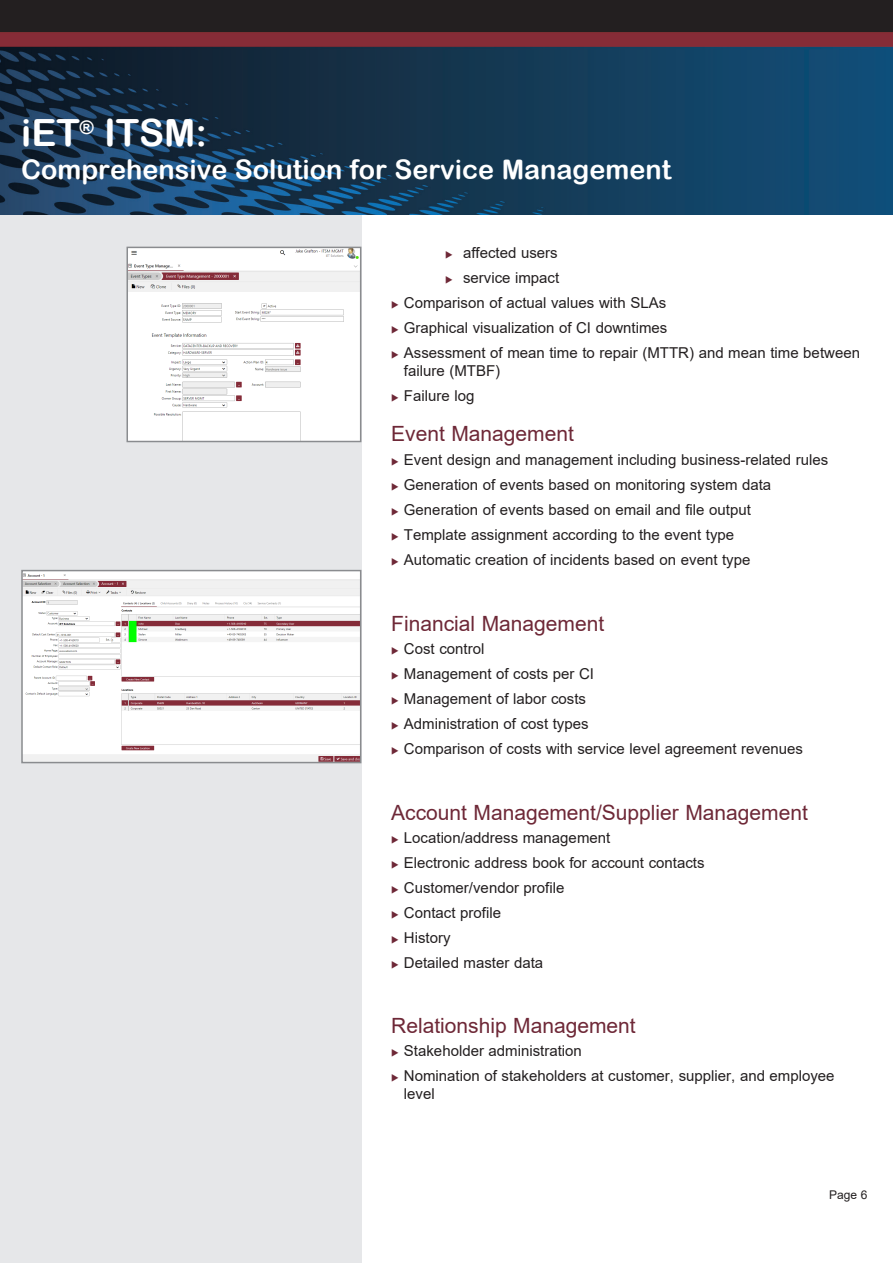
<style>
.page{position:relative;width:893px;height:1263px;background:#fff}
.page>*{position:absolute;margin:0;border:0;box-sizing:border-box;transform-origin:0 0}
.DS_Headline{font:37.5px "Arial Rounded MT Bold";color:#fff}
.DS_Headline-2{font:27px "Arial Rounded MT Bold";color:#fff}
.DS_Text_Headline{font:21px "Arial";color:#6e2837}
.DS_Features_Text{font:15px/18px "Arial";color:#231f20}
.t1{font:12px "Arial";color:#231f20}
.s1{color:#6e2837}
</style>
<div class="page">
<div style="left:0;top:204px;width:361px;height:1059px;background:#e6e7e9"></div>
<img style="left:0;top:0;width:893px;height:214px">
<img style="left:24px;top:573px;width:334px;height:187px">
<div style="left:21px;top:570px;width:340px;height:193px;border:2px solid #8a8c8f"></div>
<img style="left:129px;top:250px;width:229px;height:189px">
<div style="left:126px;top:247px;width:235px;height:195px;border:2px solid #8a8c8f"></div>
<p class="DS_Headline" style="left:21px;top:111px;width:187px">iET<sup>®</sup> ITSM:</p>
<p class="DS_Headline-2" style="left:21px;top:153px;width:651px">Comprehensive Solution for Service Management</p>
<p class="DS_Features_Text" style="left:445px;top:243px;width:114px"><span class="s1">◆</span> affected users</p>
<p class="DS_Features_Text" style="left:445px;top:268px;width:116px"><span class="s1">◆</span> service impact</p>
<p class="DS_Features_Text" style="left:391px;top:293px;width:276px"><span class="s1">◆</span> Comparison of actual values with SLAs</p>
<p class="DS_Features_Text" style="left:391px;top:318px;width:278px"><span class="s1">◆</span> Graphical visualization of CI downtimes</p>
<p class="DS_Features_Text" style="left:404px;top:343px;width:458px;text-indent:-13px"><span class="s1">◆</span> Assessment of mean time to repair (MTTR) and mean time between failure (MTBF)</p>
<p class="DS_Features_Text" style="left:391px;top:386px;width:85px"><span class="s1">◆</span> Failure log</p>
<p class="DS_Text_Headline" style="left:391px;top:420px;width:184px">Event Management</p>
<p class="DS_Features_Text" style="left:391px;top:450px;width:439px"><span class="s1">◆</span> Event design and management including business-related rules</p>
<p class="DS_Features_Text" style="left:391px;top:475px;width:382px"><span class="s1">◆</span> Generation of events based on monitoring system data</p>
<p class="DS_Features_Text" style="left:391px;top:500px;width:361px"><span class="s1">◆</span> Generation of events based on email and file output</p>
<p class="DS_Features_Text" style="left:391px;top:525px;width:344px"><span class="s1">◆</span> Template assignment according to the event type</p>
<p class="DS_Features_Text" style="left:391px;top:550px;width:361px"><span class="s1">◆</span> Automatic creation of incidents based on event type</p>
<p class="DS_Text_Headline" style="left:391px;top:609px;width:215px">Financial Management</p>
<p class="DS_Features_Text" style="left:391px;top:640px;width:95px"><span class="s1">◆</span> Cost control</p>
<p class="DS_Features_Text" style="left:391px;top:665px;width:204px"><span class="s1">◆</span> Management of costs per CI</p>
<p class="DS_Features_Text" style="left:391px;top:690px;width:196px"><span class="s1">◆</span> Management of labor costs</p>
<p class="DS_Features_Text" style="left:391px;top:715px;width:199px"><span class="s1">◆</span> Administration of cost types</p>
<p class="DS_Features_Text" style="left:391px;top:740px;width:413px"><span class="s1">◆</span> Comparison of costs with service level agreement revenues</p>
<p class="DS_Text_Headline" style="left:391px;top:798px;width:418px">Account Management/Supplier Management</p>
<p class="DS_Features_Text" style="left:391px;top:829px;width:221px"><span class="s1">◆</span> Location/address management</p>
<p class="DS_Features_Text" style="left:391px;top:854px;width:315px"><span class="s1">◆</span> Electronic address book for account contacts</p>
<p class="DS_Features_Text" style="left:391px;top:879px;width:175px"><span class="s1">◆</span> Customer/vendor profile</p>
<p class="DS_Features_Text" style="left:391px;top:904px;width:111px"><span class="s1">◆</span> Contact profile</p>
<p class="DS_Features_Text" style="left:391px;top:929px;width:61px"><span class="s1">◆</span> History</p>
<p class="DS_Features_Text" style="left:391px;top:954px;width:153px"><span class="s1">◆</span> Detailed master data</p>
<p class="DS_Text_Headline" style="left:391px;top:1011px;width:246px">Relationship Management</p>
<p class="DS_Features_Text" style="left:391px;top:1041px;width:192px"><span class="s1">◆</span> Stakeholder administration</p>
<p class="DS_Features_Text" style="left:404px;top:1066px;width:432px;text-indent:-13px"><span class="s1">◆</span> Nomination of stakeholders at customer, supplier, and employee level</p>
<p class="t1" style="left:829px;top:1187px;width:40px">Page 6</p>
</div>
